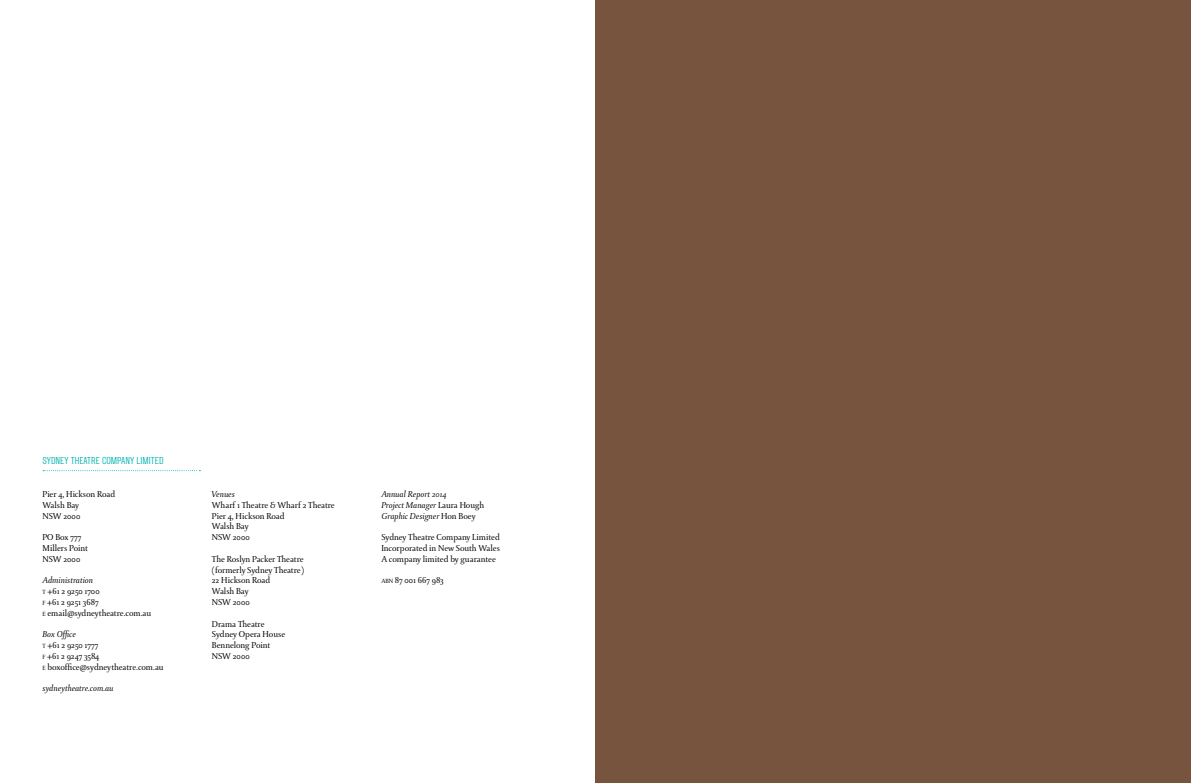
<style>
.page{position:relative;width:1191px;height:783px;background:#fff}
.page>*{position:absolute;margin:0;border:0;box-sizing:border-box;transform-origin:0 0}
.t1{font:10px "STC";color:#00b4b2}
.t2{font:9px/10.8px "DTL Paradox ST";letter-spacing:-.005em;color:#000}
.t3{font:italic 9px/10.8px "DTL Paradox ST";color:#000}
.s1{font-style:italic}
.s2{font-size:6.3px}
.s3{font-style:normal}
</style>
<div class="page">
<svg style="left:43px;top:470px;width:157px;height:1px"></svg>
<div style="left:595px;top:0;width:596px;height:782px;background:#76543d"></div>
<p class="t1" style="left:43px;top:455px;width:123px">SYDNEY THEATRE COMPANY LIMITED</p>
<p class="t2" style="left:43px;top:488px;width:74px">Pier 4, Hickson Road<br>Walsh Bay<br>NSW 2000</p>
<p class="t2" style="left:43px;top:531px;width:47px">PO Box 777<br>Millers Point<br>NSW 2000</p>
<p class="t2" style="left:43px;top:575px;width:110px"><span class="s1">Administration<br></span><span class="s2">T</span> +61 2 9250 1700<br><span class="s2">F</span> +61 2 9251 3687<br><span class="s2">E</span> email@sydneytheatre.com.au</p>
<p class="t2" style="left:43px;top:629px;width:122px"><span class="s1">Box Office<br></span><span class="s2">T</span> +61 2 9250 1777<br><span class="s2">F</span> +61 2 9247 3584<br><span class="s2">E</span> boxoffice@sydneytheatre.com.au</p>
<p class="t3" style="left:43px;top:683px;width:73px">sydneytheatre.com.au</p>
<p class="t3" style="left:212px;top:488px;width:24px">Venues</p>
<p class="t2" style="left:212px;top:499px;width:124px">Wharf 1 Theatre &amp; Wharf 2 Theatre<br>Pier 4, Hickson Road<br>Walsh Bay<br>NSW 2000</p>
<p class="t2" style="left:212px;top:553px;width:94px">The Roslyn Packer Theatre (formerly Sydney Theatre)<br>22 Hickson Road<br>Walsh Bay<br>NSW 2000</p>
<p class="t2" style="left:212px;top:618px;width:75px">Drama Theatre<br>Sydney Opera House<br>Bennelong Point<br>NSW 2000</p>
<p class="t3" style="left:381px;top:488px;width:104px">Annual Report 2014<br>Project Manager <span class="s3">Laura Hough<br></span>Graphic Designer <span class="s3">Hon Boey</span></p>
<p class="t2" style="left:381px;top:531px;width:120px;text-align:justify">Sydney Theatre Company Limited Incorporated in New South Wales A company limited by guarantee</p>
<p class="t2" style="left:381px;top:575px;width:64px"><span class="s2">ABN</span> 87 001 667 983</p>
</div>
